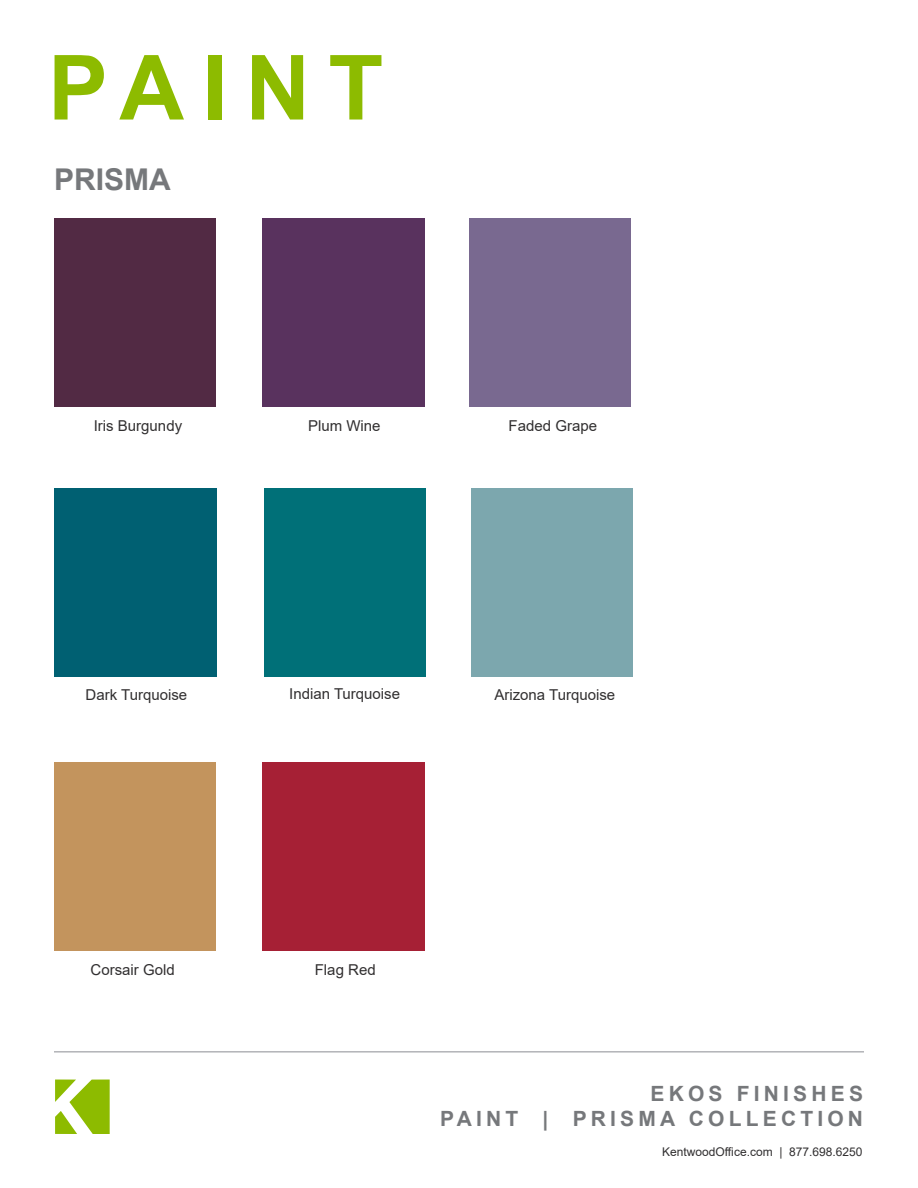
<style>
.page{position:relative;width:918px;height:1188px;background:#fff}
.page>*{position:absolute;margin:0;border:0;box-sizing:border-box;transform-origin:0 0}
.t1{font:700 90px "Arial";letter-spacing:.2em;color:#8dbb00}
.t2{font:700 30px "Arial";color:#76787b}
.t3{font:700 21px "Arial";letter-spacing:.2em;color:#76787b}
.t4{font:15px "Arial";color:#312f30}
.t5{font:12px "Arial";color:#312f30}
</style>
<div class="page">
<svg style="left:55px;top:1080px;width:55px;height:54px"></svg>
<hr style="left:54px;top:1051px;width:810px;height:2px;background:#b2b3b7">
<div style="left:54px;top:762px;width:162px;height:189px;background:#c3945d"></div>
<div style="left:262px;top:762px;width:162px;height:189px;background:#a62035"></div>
<div style="left:54px;top:488px;width:162px;height:189px;background:#006072"></div>
<div style="left:471px;top:488px;width:162px;height:189px;background:#7ca7ae"></div>
<div style="left:264px;top:488px;width:162px;height:189px;background:#007078"></div>
<div style="left:54px;top:218px;width:162px;height:189px;background:#522a44"></div>
<div style="left:262px;top:218px;width:162px;height:189px;background:#59325e"></div>
<div style="left:469px;top:218px;width:162px;height:189px;background:#796990"></div>
<p class="t1" style="left:48px;top:24px;width:337px">PAINT</p>
<p class="t2" style="left:54px;top:158px;width:118px">PRISMA</p>
<p class="t4" style="left:94px;top:415px;width:90px">Iris Burgundy</p>
<p class="t4" style="left:308px;top:415px;width:74px">Plum Wine</p>
<p class="t4" style="left:509px;top:415px;width:90px">Faded Grape</p>
<p class="t4" style="left:86px;top:684px;width:103px">Dark Turquoise</p>
<p class="t4" style="left:289px;top:684px;width:112px">Indian Turquoise</p>
<p class="t4" style="left:494px;top:684px;width:122px">Arizona Turquoise</p>
<p class="t4" style="left:91px;top:960px;width:86px">Corsair Gold</p>
<p class="t4" style="left:315px;top:960px;width:62px">Flag Red</p>
<p class="t3" style="left:651px;top:1079px;width:214px">EKOS FINISHES</p>
<p class="t3" style="left:440px;top:1104px;width:425px">PAINT | PRISMA COLLECTION</p>
<p class="t5" style="left:662px;top:1143px;width:202px">KentwoodOffice.com | 877.698.6250</p>
</div>
